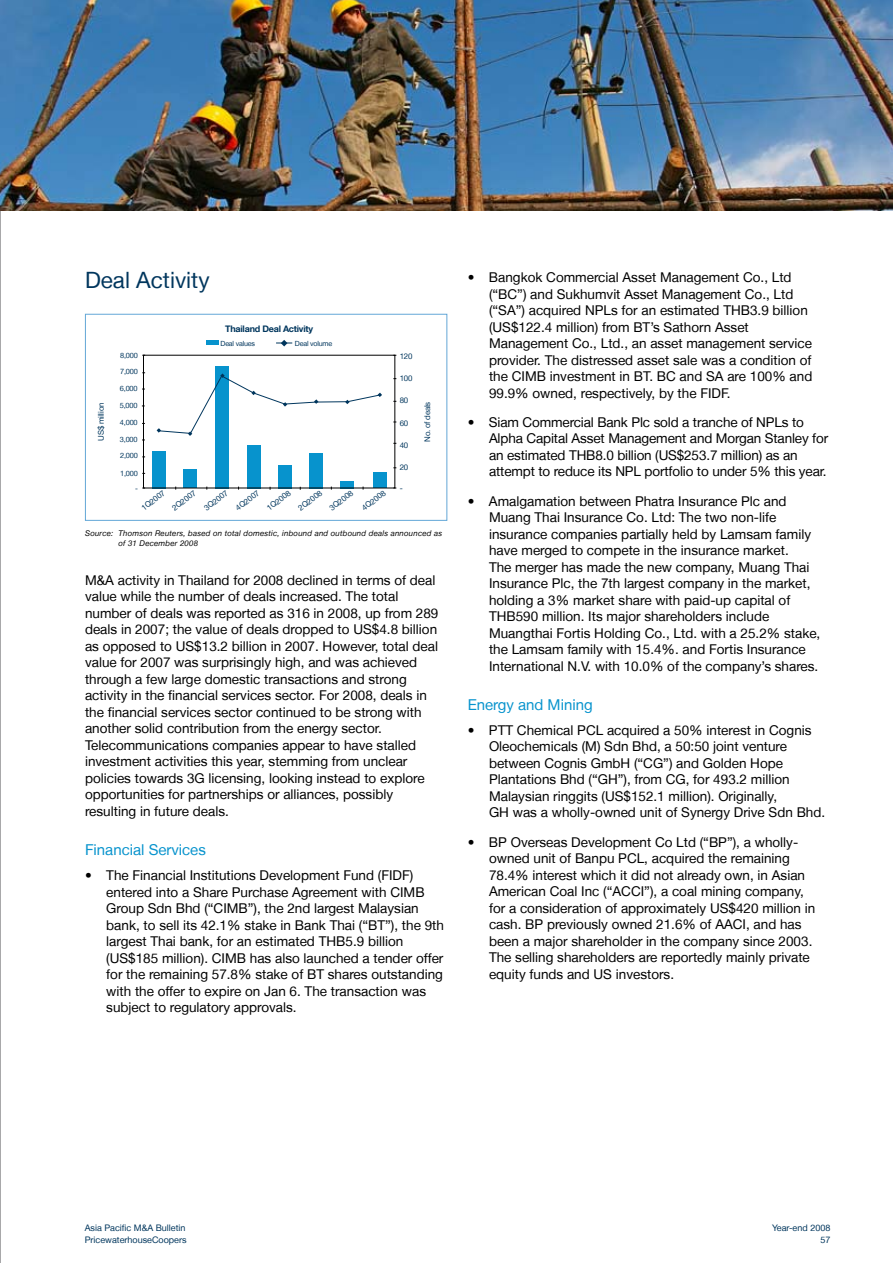
<style>
.page{position:relative;width:893px;height:1263px;background:#fff}
.page>*{position:absolute;margin:0;border:0;box-sizing:border-box;transform-origin:0 0}
.t1{font:22.5px "Helvetica Neue LT";color:#00365d}
.t2{font:15px "Helvetica Neue LT";color:#0793cd}
.t3{font:13.5px/16.5px "Helvetica Neue LT";color:#000}
.t4{font:9px "Helvetica Neue LT";color:#00365d}
.t5{font:700 9px "Helvetica Neue LT";letter-spacing:-.025em;color:#00365d}
.t6{font:7.95px "Helvetica Neue LT";color:#00365d}
.t7{font:italic 7.8px/9.8px "Helvetica Neue LT";letter-spacing:.025em;color:#000}
.t8{font:7.8px "Helvetica Neue LT";letter-spacing:-.025em;color:#00365d}
.t9{font:7.35px/14.2px "Helvetica Neue LT";letter-spacing:-.025em;color:#00365d;text-align:right}
.t10{font:7.05px "Helvetica Neue LT";letter-spacing:-.025em;color:#00365d}
</style>
<div class="page">
<hr style="left:0;top:0;width:1px;height:1263px;background:#9c9d9f">
<div style="left:206px;top:340px;width:12px;height:5px;background:#0793cd"></div>
<svg style="left:276px;top:340px;width:16px;height:6px"></svg>
<div style="left:153px;top:451px;width:13px;height:37px;background:#0793cd"></div>
<div style="left:183px;top:469px;width:14px;height:19px;background:#0793cd"></div>
<div style="left:215px;top:366px;width:14px;height:122px;background:#0793cd"></div>
<div style="left:247px;top:445px;width:13px;height:43px;background:#0793cd"></div>
<div style="left:278px;top:465px;width:14px;height:23px;background:#0793cd"></div>
<div style="left:310px;top:453px;width:13px;height:35px;background:#0793cd"></div>
<div style="left:341px;top:481px;width:13px;height:7px;background:#0793cd"></div>
<div style="left:373px;top:472px;width:14px;height:16px;background:#0793cd"></div>
<svg style="left:156px;top:373px;width:226px;height:63px"></svg>
<div style="left:85px;top:314px;width:362px;height:207px;border:1px solid #63a7d7"></div>
<img style="left:0;top:0;width:893px;height:211px">
<h1 class="t1" style="left:85px;top:267px;width:126px">Deal Activity</h1>
<p class="t5" style="left:225px;top:323px;width:89px">Thailand Deal Activity</p>
<p class="t10" style="left:221px;top:339px;width:36px">Deal values</p>
<p class="t10" style="left:295px;top:339px;width:39px">Deal volume</p>
<p class="t9" style="left:120px;top:348px;width:19px">8,000</p>
<p class="t8" style="left:400px;top:352px;width:14px">120</p>
<p class="t8" style="left:400px;top:374px;width:14px">100</p>
<p class="t8" style="left:400px;top:396px;width:10px">80</p>
<p class="t8" style="left:400px;top:418px;width:10px">60</p>
<p class="t8" style="left:400px;top:440px;width:10px">40</p>
<p class="t8" style="left:400px;top:462px;width:10px">20</p>
<p class="t8" style="left:400px;top:483px;width:5px">-</p>
<p class="t9" style="left:120px;top:364px;width:19px">7,000</p>
<p class="t9" style="left:120px;top:381px;width:19px">6,000</p>
<p class="t9" style="left:120px;top:398px;width:19px">5,000</p>
<p class="t8" style="left:97px;top:441px;width:39px;rotate:-90deg">US$ million</p>
<p class="t8" style="left:423px;top:442px;width:42px;rotate:-90deg">No. of deals</p>
<p class="t9" style="left:120px;top:415px;width:19px">4,000</p>
<p class="t9" style="left:120px;top:432px;width:19px">3,000</p>
<p class="t9" style="left:120px;top:448px;width:19px">2,000</p>
<p class="t9" style="left:120px;top:467px;width:19px">1,000 -</p>
<p class="t6" style="left:139px;top:505px;width:29px;rotate:-38deg">1Q2007</p>
<p class="t6" style="left:170px;top:505px;width:29px;rotate:-38deg">2Q2007</p>
<p class="t6" style="left:202px;top:505px;width:29px;rotate:-38deg">3Q2007</p>
<p class="t6" style="left:234px;top:505px;width:29px;rotate:-38deg">4Q2007</p>
<p class="t6" style="left:265px;top:505px;width:29px;rotate:-38deg">1Q2008</p>
<p class="t6" style="left:296px;top:505px;width:29px;rotate:-38deg">2Q2008</p>
<p class="t6" style="left:327px;top:505px;width:29px;rotate:-38deg">3Q2008</p>
<p class="t6" style="left:360px;top:505px;width:29px;rotate:-38deg">4Q2008</p>
<p class="t7" style="left:118px;top:528px;width:325px;text-indent:-33px">Source: Thomson Reuters, based on total domestic, inbound and outbound deals announced as of 31 December 2008</p>
<p class="t3" style="left:85px;top:572px;width:355px">M&amp;A activity in Thailand for 2008 declined in terms of deal value while the number of deals increased. The total number of deals was reported as 316 in 2008, up from 289 deals in 2007; the value of deals dropped to US$4.8 billion as opposed to US$13.2 billion in 2007. However, total deal value for 2007 was surprisingly high, and was achieved through a few large domestic transactions and strong activity in the financial services sector. For 2008, deals in the financial services sector continued to be strong with another solid contribution from the energy sector.<br>Telecommunications companies appear to have stalled investment activities this year, stemming from unclear policies towards 3G licensing, looking instead to explore opportunities for partnerships or alliances, possibly resulting in future deals.</p>
<p class="t2" style="left:85px;top:841px;width:122px">Financial Services</p>
<p class="t3" style="left:106px;top:867px;width:339px;text-indent:-21px">• The Financial Institutions Development Fund (FIDF) entered into a Share Purchase Agreement with CIMB Group Sdn Bhd (“CIMB”), the 2nd largest Malaysian bank, to sell its 42.1% stake in Bank Thai (“BT”), the 9th largest Thai bank, for an estimated THB5.9 billion (US$185 million). CIMB has also launched a tender offer for the remaining 57.8% stake of BT shares outstanding with the offer to expire on Jan 6. The transaction was subject to regulatory approvals.</p>
<p class="t3" style="left:489px;top:269px;width:325px;text-indent:-21px">• Bangkok Commercial Asset Management Co., Ltd (“BC”) and Sukhumvit Asset Management Co., Ltd (“SA”) acquired NPLs for an estimated THB3.9 billion (US$122.4 million) from BT’s Sathorn Asset Management Co., Ltd., an asset management service provider. The distressed asset sale was a condition of the CIMB investment in BT. BC and SA are 100% and 99.9% owned, respectively, by the FIDF.</p>
<p class="t3" style="left:489px;top:413px;width:341px;text-indent:-21px">• Siam Commercial Bank Plc sold a tranche of NPLs to Alpha Capital Asset Management and Morgan Stanley for an estimated THB8.0 billion (US$253.7 million) as an attempt to reduce its NPL portfolio to under 5% this year.</p>
<p class="t3" style="left:489px;top:492px;width:333px;text-indent:-21px">• Amalgamation between Phatra Insurance Plc and Muang Thai Insurance Co. Ltd: The two non-life insurance companies partially held by Lamsam family have merged to compete in the insurance market.<br>The merger has made the new company, Muang Thai Insurance Plc, the 7th largest company in the market, holding a 3% market share with paid-up capital of THB590 million. Its major shareholders include Muangthai Fortis Holding Co., Ltd. with a 25.2% stake, the Lamsam family with 15.4%. and Fortis Insurance International N.V. with 10.0% of the company’s shares.</p>
<p class="t2" style="left:468px;top:695px;width:126px">Energy and Mining</p>
<p class="t3" style="left:489px;top:722px;width:338px;text-indent:-21px">• PTT Chemical PCL acquired a 50% interest in Cognis Oleochemicals (M) Sdn Bhd, a 50:50 joint venture between Cognis GmbH (“CG”) and Golden Hope Plantations Bhd (“GH”), from CG, for 493.2 million Malaysian ringgits (US$152.1 million). Originally,<br>GH was a wholly-owned unit of Synergy Drive Sdn Bhd.</p>
<p class="t3" style="left:489px;top:833px;width:328px;text-indent:-21px">• BP Overseas Development Co Ltd (“BP”), a wholly&shy;owned unit of Banpu PCL, acquired the remaining 78.4% interest which it did not already own, in Asian American Coal Inc (“ACCI”), a coal mining company, for a consideration of approximately US$420 million in cash. BP previously owned 21.6% of AACI, and has been a major shareholder in the company since 2003.<br>The selling shareholders are reportedly mainly private equity funds and US investors.</p>
<p class="t4" style="left:85px;top:1223px;width:102px">Asia Pacific M&amp;A Bulletin</p>
<p class="t4" style="left:772px;top:1223px;width:60px">Year-end 2008</p>
<p class="t4" style="left:85px;top:1234px;width:103px">PricewaterhouseCoopers</p>
<p class="t4" style="left:820px;top:1234px;width:12px">57</p>
</div>
